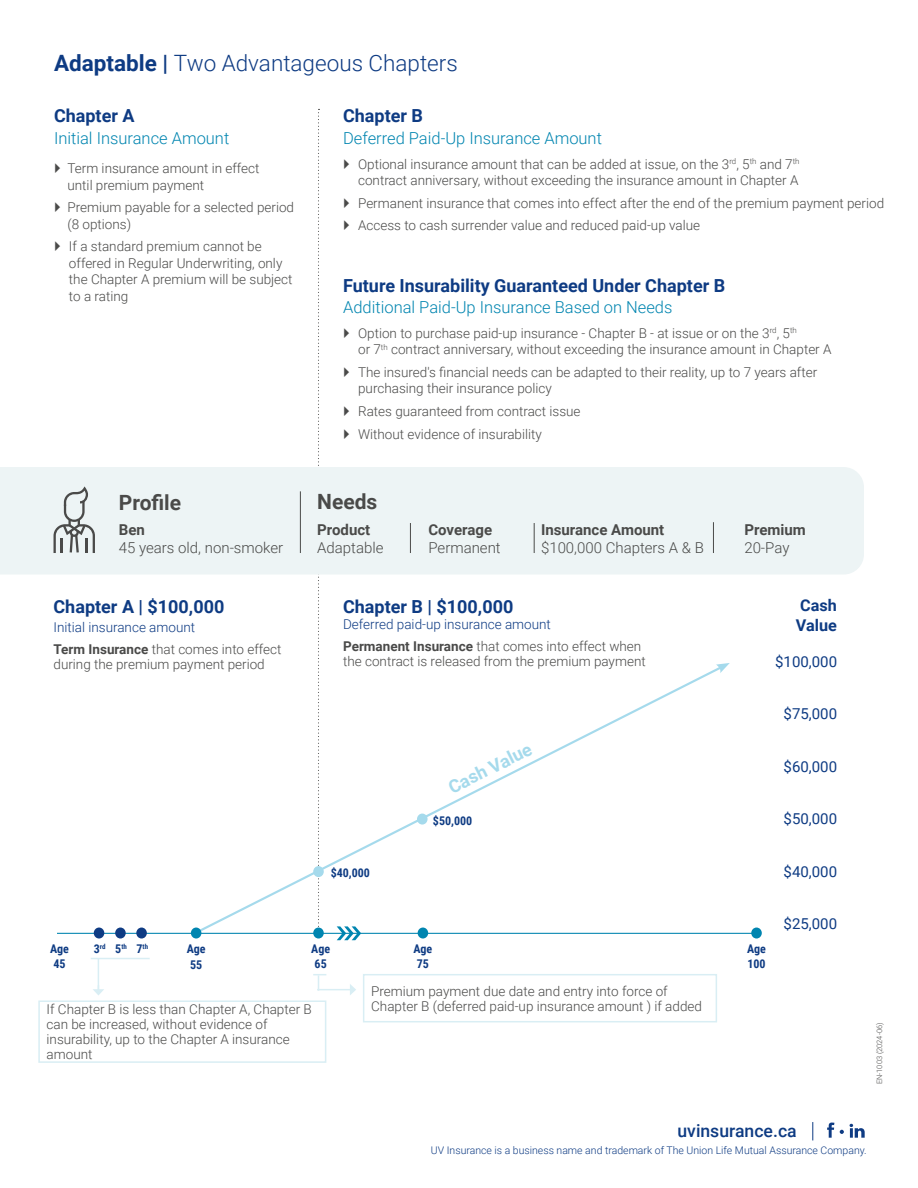
<style>
.page{position:relative;width:918px;height:1188px;background:#fff}
.page>*{position:absolute;margin:0;border:0;box-sizing:border-box;transform-origin:0 0}
.t1{font:300 22.5px "Roboto";color:#0e3b83}
.t2{font:700 21px "Roboto";color:#4a4a49}
.t3{font:700 18px "Roboto";color:#0e3b83}
.t4{font:700 18px "Roboto";color:#a5daec}
.t5{font:500 17.55px "Roboto";color:#0e3b83}
.t6{font:300 16.5px "Roboto";color:#0085b0}
.t7{font:700 16.2px/19.5px "Roboto";color:#0e3b83}
.t8{font:300 15px "Roboto";color:#4a4a49}
.t9{font:15px "Roboto";color:#0e3b83}
.t10{font:700 15px "Roboto";color:#4a4a49}
.t11{font:300 13.5px/16.5px "Roboto";color:#4a4a49}
.t12{font:300 13.5px/21.8px "Roboto";color:#0e3b83}
.t13{font:700 12px/15px "Roboto Condensed";color:#0e3b83}
.t14{font:300 10.5px "Roboto";color:#0e3b83}
.t15{font:300 7.5px "Roboto";color:#4a4a49}
.t16{font:700 7.05px "Roboto Condensed";color:#0e3b83}
.s1{font-weight:700}
.s2{font-weight:700;color:#4a4a49}
.s3{color:#4a4a49}
.s4{font-size:12px}
</style>
<div class="page">
<svg style="left:192px;top:669px;width:533px;height:266px"></svg>
<svg style="left:716px;top:663px;width:14px;height:10px"></svg>
<hr style="left:91px;top:958px;width:59px;height:1px;background:#d9eef4">
<hr style="left:57px;top:933px;width:700px;height:1px;background:#0085b0">
<div style="left:191px;top:928px;width:10px;height:11px;background:#0085b0;border-radius:50%"></div>
<div style="left:94px;top:928px;width:10px;height:11px;background:#0e3b83;border-radius:50%"></div>
<div style="left:136px;top:928px;width:11px;height:11px;background:#0e3b83;border-radius:50%"></div>
<div style="left:115px;top:928px;width:11px;height:11px;background:#0e3b83;border-radius:50%"></div>
<div style="left:418px;top:928px;width:10px;height:11px;background:#0085b0;border-radius:50%"></div>
<div style="left:751px;top:928px;width:11px;height:11px;background:#0085b0;border-radius:50%"></div>
<div style="left:417px;top:814px;width:11px;height:11px;background:#a5daec;border-radius:50%"></div>
<hr style="left:98px;top:959px;width:1px;height:32px;background:#d9eef4">
<svg style="left:93px;top:985px;width:11px;height:10px"></svg>
<hr style="left:317px;top:989px;width:34px;height:1px;background:#d9eef4">
<svg style="left:350px;top:984px;width:6px;height:11px"></svg>
<svg style="left:337px;top:926px;width:24px;height:14px"></svg>
<svg style="left:827px;top:1123px;width:7px;height:15px"></svg>
<svg style="left:850px;top:1124px;width:15px;height:14px"></svg>
<svg style="left:840px;top:1130px;width:4px;height:4px"></svg>
<svg style="left:812px;top:1122px;width:1px;height:18px"></svg>
<svg style="left:318px;top:109px;width:2px;height:819px"></svg>
<div style="left:0;top:467px;width:864px;height:108px;background:#edf4f5"></div>
<hr style="left:300px;top:491px;width:1px;height:62px;background:#4a4a49">
<hr style="left:410px;top:523px;width:1px;height:30px;background:#4a4a49">
<hr style="left:534px;top:523px;width:1px;height:30px;background:#4a4a49">
<hr style="left:713px;top:522px;width:1px;height:31px;background:#4a4a49">
<svg style="left:54px;top:486px;width:41px;height:67px;background:#c4c9ca"></svg>
<div style="left:313px;top:866px;width:11px;height:11px;background:#a5daec;border-radius:50%"></div>
<div style="left:313px;top:928px;width:11px;height:11px;background:#0085b0;border-radius:50%"></div>
<div style="left:38px;top:1000px;width:288px;height:63px;border:2px solid #d9eef4"></div>
<div style="left:363px;top:974px;width:354px;height:48px;border:2px solid #d9eef4"></div>
<svg style="left:313px;top:974px;width:13px;height:17px"></svg>
<h1 class="t1" style="left:54px;top:47px;width:405px"><span class="s1">Adaptable |</span> Two Advantageous Chapters</h1>
<h3 class="t3" style="left:54px;top:103px;width:82px">Chapter A</h3>
<p class="t6" style="left:54px;top:127px;width:177px">Initial Insurance Amount</p>
<p class="t11" style="left:68px;top:160px;width:193px">Term insurance amount in effect until premium payment</p>
<p class="t11" style="left:68px;top:199px;width:228px">Premium payable for a selected period (8 options)</p>
<p class="t11" style="left:69px;top:238px;width:225px">If a standard premium cannot be offered in Regular Underwriting, only the Chapter A premium will be subject to a rating</p>
<h2 class="t2" style="left:119px;top:488px;width:64px">Profile</h2>
<p class="t10" style="left:119px;top:519px;width:28px">Ben</p>
<p class="t8" style="left:119px;top:537px;width:166px">45 years old, non-smoker</p>
<h3 class="t3" style="left:54px;top:594px;width:172px">Chapter A | $100,000</h3>
<p class="t12" style="left:54px;top:616px;width:229px">Initial insurance amount<br><span class="s2">Term Insurance</span> <span class="s3">that comes into effect</span></p>
<p class="t11" style="left:54px;top:655px;width:213px">during the premium payment period</p>
<h3 class="t3" style="left:343px;top:103px;width:81px">Chapter B</h3>
<p class="t6" style="left:343px;top:127px;width:260px">Deferred Paid-Up Insurance Amount</p>
<p class="t11" style="left:358px;top:155px;width:443px">Optional insurance amount that can be added at issue, on the 3<sup>rd</sup>, 5<sup>th</sup> and 7<sup>th </sup>contract anniversary, without exceeding the insurance amount in Chapter A</p>
<p class="t11" style="left:358px;top:191px;width:528px;line-height:22.5px">Permanent insurance that comes into effect after the end of the premium payment period<br>Access to cash surrender value and reduced paid-up value</p>
<h3 class="t3" style="left:343px;top:273px;width:384px">Future Insurability Guaranteed Under Chapter B</h3>
<p class="t6" style="left:343px;top:296px;width:331px">Additional Paid-Up Insurance Based on Needs</p>
<p class="t11" style="left:358px;top:324px;width:475px">Option to purchase paid-up insurance - Chapter B - at issue or on the 3<sup>rd</sup>, 5<sup>th<br></sup>or 7<sup>th</sup> contract anniversary, without exceeding the insurance amount in Chapter A</p>
<p class="t11" style="left:358px;top:363px;width:461px">The insured's financial needs can be adapted to their reality, up to 7 years after purchasing their insurance policy</p>
<p class="t11" style="left:358px;top:399px;width:224px;line-height:22.5px">Rates guaranteed from contract issue<br>Without evidence of insurability</p>
<h2 class="t2" style="left:317px;top:487px;width:62px">Needs</h2>
<p class="t10" style="left:317px;top:519px;width:55px">Product</p>
<p class="t8" style="left:317px;top:537px;width:68px">Adaptable</p>
<p class="t10" style="left:428px;top:519px;width:65px">Coverage</p>
<p class="t8" style="left:428px;top:537px;width:74px">Permanent</p>
<p class="t10" style="left:541px;top:519px;width:125px">Insurance Amount</p>
<p class="t8" style="left:541px;top:537px;width:164px">$100,000 Chapters A &amp; B</p>
<h3 class="t3" style="left:343px;top:594px;width:172px">Chapter B | $100,000</h3>
<p class="t12" style="left:343px;top:613px;width:300px">Deferred paid-up insurance amount<br><span class="s2">Permanent Insurance</span> <span class="s3">that comes into effect when</span></p>
<p class="t11" style="left:343px;top:652px;width:304px">the contract is released from the premium payment</p>
<h3 class="t4" style="left:444px;top:777px;width:92px;rotate:-27deg">Cash Value</h3>
<p class="t13" style="left:331px;top:865px;width:41px">$40,000</p>
<p class="t13" style="left:433px;top:812px;width:41px">$50,000</p>
<p class="t10" style="left:744px;top:519px;width:63px">Premium</p>
<p class="t8" style="left:744px;top:537px;width:47px">20-Pay</p>
<p class="t7" style="left:796px;top:595px;width:43px">Cash<br>Value</p>
<p class="t9" style="left:775px;top:651px;width:63px">$100,000</p>
<p class="t9" style="left:784px;top:704px;width:55px">$75,000</p>
<p class="t9" style="left:784px;top:756px;width:55px">$60,000</p>
<p class="t9" style="left:784px;top:809px;width:55px">$50,000</p>
<p class="t9" style="left:784px;top:861px;width:55px">$40,000</p>
<p class="t9" style="left:784px;top:914px;width:55px">$25,000</p>
<p class="t16" style="left:94px;top:941px;width:56px"><span class="s4">3</span>rd <span class="s4">5</span>th <span class="s4">7</span>th</p>
<p class="t13" style="left:50px;top:941px;width:20px">Age<br>45</p>
<p class="t13" style="left:187px;top:940px;width:20px;line-height:16.5px">Age<br>55</p>
<p class="t13" style="left:311px;top:941px;width:20px">Age<br>65</p>
<p class="t13" style="left:413px;top:941px;width:20px">Age<br>75</p>
<p class="t13" style="left:747px;top:941px;width:20px">Age<br>100</p>
<p class="t11" style="left:47px;top:1001px;width:267px;line-height:15px">If Chapter B is less than Chapter A, Chapter B can be increased, without evidence of insurability, up to the Chapter A insurance amount</p>
<p class="t11" style="left:371px;top:983px;width:332px;line-height:15px">Premium payment due date and entry into force of<br>Chapter B (deferred paid-up insurance amount ) if added</p>
<p class="t15" style="left:874px;top:1084px;width:63px;rotate:-90deg">EN-1003 (2024-06)</p>
<p class="t5" style="left:678px;top:1118px;width:121px">uvinsurance.ca</p>
<p class="t14" style="left:431px;top:1143px;width:437px">UV Insurance is a business name and trademark of The Union Life Mutual Assurance Company.</p>
</div>
